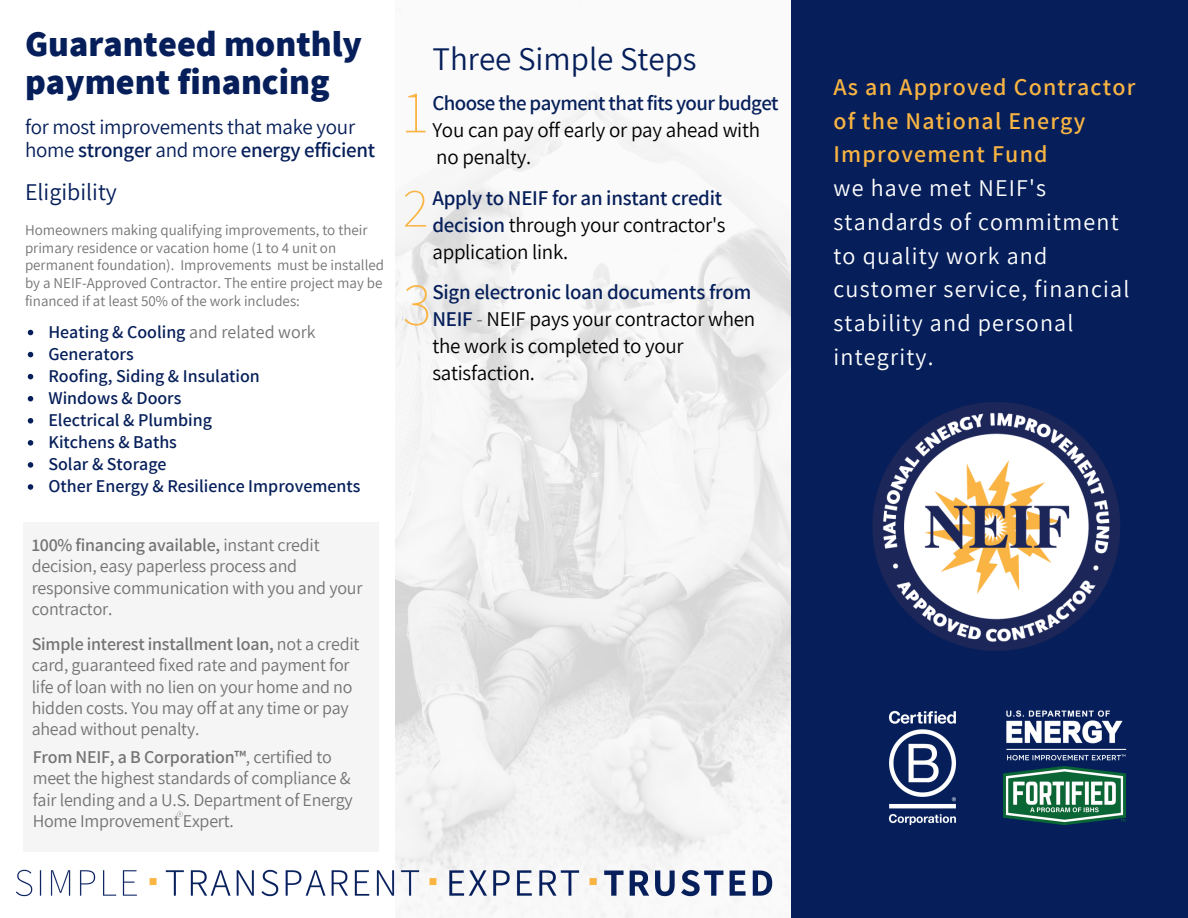
<style>
.page{position:relative;width:1188px;height:918px;background:#fff}
.page>*{position:absolute;margin:0;border:0;box-sizing:border-box;transform-origin:0 0}
.t1{font:200 61.05px "Assistant";color:#f9b443}
.t2{font:200 60.45px "Assistant";color:#f9b443}
.t3{font:200 55.2px "Assistant";color:#f9b443}
.t4{font:800 36px/38.2px "Assistant";color:#061f5a}
.t5{font:33px "Assistant";color:#061f5a}
.t6{font:24px/33.8px "Assistant";letter-spacing:.05em;color:#fff}
.t7{font:600 24px/33.8px "Assistant";letter-spacing:.05em;color:#f9b443}
.t8{font:24px "Assistant";color:#061f5a}
.t9{font:21px/27px "Assistant";letter-spacing:-.015em;color:#000}
.t10{font:600 21px/27px "Assistant";letter-spacing:-.03em;color:#061f5a}
.t11{font:21px/22.5px "Assistant";letter-spacing:-.015em;color:#061f5a}
.t12{font:18px/21.3px "Assistant";letter-spacing:-.015em;color:#737373}
.t13{font:600 18px "Assistant";color:#061f5a}
.t14{font:15px/18px "Assistant";color:#737373}
.s1{font-weight:600}
.s2{font-weight:400;color:#737373}
.s3{font-weight:600;color:#061f5a}
.s4{font-weight:400;color:#000}
</style>
<div class="page">
<img style="left:396px;top:0;width:396px;height:826px">
<div style="left:792px;top:0;width:396px;height:918px;background:#061f5a"></div>
<img style="left:16px;top:826px;width:776px;height:92px">
<img style="left:1006px;top:710px;width:121px;height:51px">
<img style="left:1004px;top:767px;width:121px;height:57px">
<img style="left:889px;top:710px;width:68px;height:115px">
<svg style="left:28px;top:330px;width:5px;height:5px"></svg>
<svg style="left:28px;top:352px;width:5px;height:5px"></svg>
<svg style="left:28px;top:374px;width:5px;height:5px"></svg>
<svg style="left:28px;top:396px;width:5px;height:5px"></svg>
<svg style="left:28px;top:418px;width:5px;height:6px"></svg>
<svg style="left:28px;top:440px;width:5px;height:6px"></svg>
<svg style="left:28px;top:462px;width:5px;height:6px"></svg>
<svg style="left:28px;top:484px;width:5px;height:6px"></svg>
<div style="left:23px;top:522px;width:356px;height:330px;background:#f5f5f5"></div>
<svg style="left:177px;top:811px;width:6px;height:6px"></svg>
<img style="left:872px;top:402px;width:248px;height:249px">
<p class="t4" style="left:25px;top:23px;width:338px">Guaranteed monthly payment financing</p>
<p class="t11" style="left:25px;top:115px;width:352px">for most improvements that make your home <span class="s1">stronger</span> and more <span class="s1">energy efficient</span></p>
<p class="t8" style="left:25px;top:175px;width:93px">Eligibility</p>
<p class="t14" style="left:25px;top:220px;width:361px">Homeowners making qualifying improvements, to their primary residence or vacation home (1 to 4 unit on permanent foundation). Improvements must be installed by a NEIF-Approved Contractor. The entire project may be financed if at least 50% of the work includes:</p>
<p class="t13" style="left:48px;top:320px;width:269px">Heating &amp; Cooling <span class="s2">and related work</span></p>
<p class="t13" style="left:48px;top:342px;width:87px">Generators</p>
<p class="t13" style="left:48px;top:364px;width:213px">Roofing, Siding &amp; Insulation</p>
<p class="t13" style="left:48px;top:386px;width:135px">Windows &amp; Doors</p>
<p class="t13" style="left:48px;top:408px;width:165px">Electrical &amp; Plumbing</p>
<p class="t13" style="left:48px;top:430px;width:130px">Kitchens &amp; Baths</p>
<p class="t13" style="left:48px;top:452px;width:120px">Solar &amp; Storage</p>
<p class="t13" style="left:48px;top:474px;width:314px">Other Energy &amp; Resilience Improvements</p>
<p class="t12" style="left:32px;top:534px;width:332px"><span class="s1">100% financing available,</span> instant credit decision, easy paperless process and responsive communication with you and your contractor.</p>
<p class="t12" style="left:32px;top:633px;width:329px"><span class="s1">Simple interest installment loan,</span> not a credit card, guaranteed fixed rate and payment for life of loan with no lien on your home and no hidden costs. You may off at any time or pay ahead without penalty.</p>
<p class="t12" style="left:33px;top:746px;width:322px"><span class="s1">From NEIF, a B Corporation™</span>, certified to meet the highest standards of compliance &amp; fair lending and a U.S. Department of Energy Home Improvement Expert.</p>
<p class="t5" style="left:432px;top:36px;width:266px">Three Simple Steps</p>
<p class="t2" style="left:403px;top:71px;width:28px">1</p>
<p class="t10" style="left:432px;top:89px;width:348px">Choose the payment that fits your budget</p>
<p class="t9" style="left:432px;top:116px;width:329px">You can pay off early or pay ahead with no penalty.</p>
<p class="t9" style="left:432px;top:184px;width:295px"><span class="s3">Apply to NEIF for an instant credit decision</span> through your contractor's application link.</p>
<p class="t3" style="left:403px;top:170px;width:28px">2</p>
<p class="t10" style="left:432px;top:278px;width:324px">Sign electronic loan documents from<br>NEIF <span class="s2">-</span> <span class="s4">NEIF pays your contractor when</span></p>
<p class="t9" style="left:432px;top:332px;width:253px">the work is completed to your satisfaction.</p>
<p class="t1" style="left:403px;top:263px;width:30px">3</p>
<p class="t7" style="left:833px;top:69px;width:303px">As an Approved Contractor of the National Energy<br>Improvement Fund</p>
<p class="t6" style="left:833px;top:170px;width:297px">we have met NEIF's standards of commitment to quality work and customer service, financial stability and personal integrity.</p>
</div>
